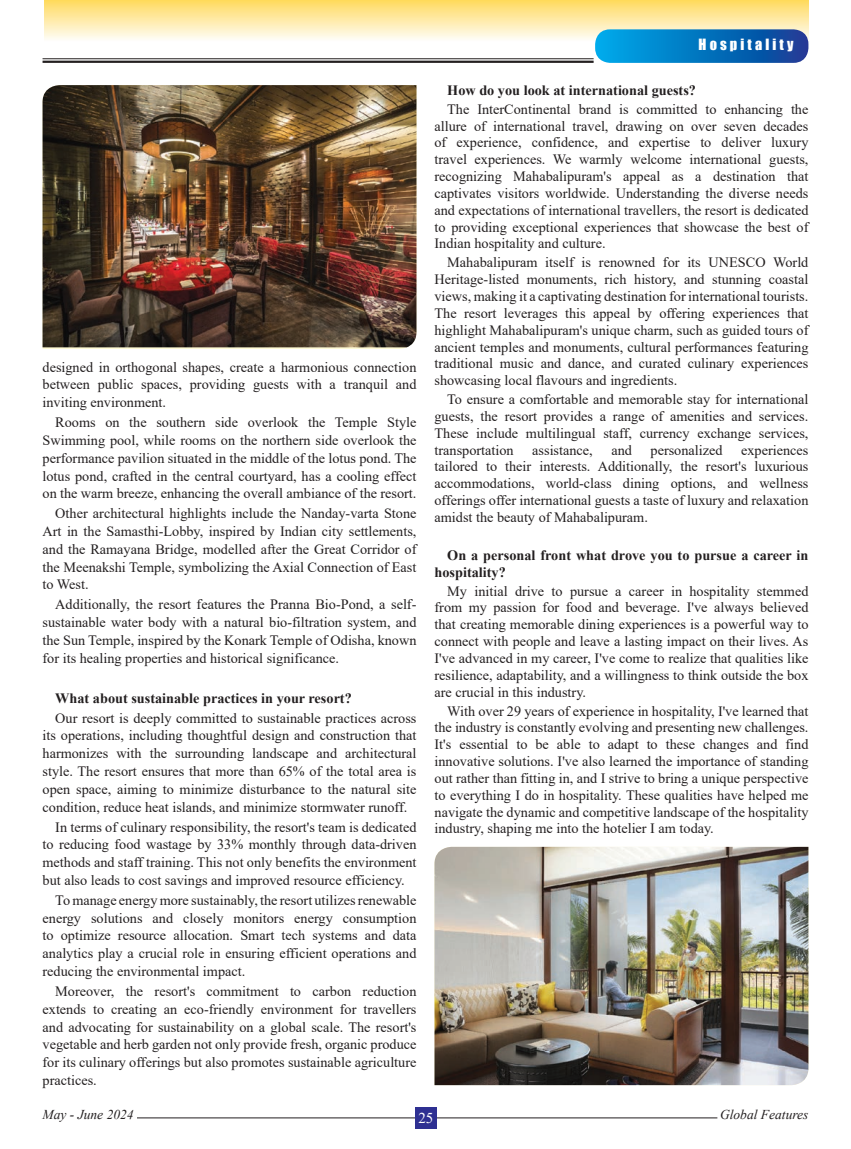
<style>
.page{position:relative;width:851px;height:1149px;background:#fff}
.page>*{position:absolute;margin:0;border:0;box-sizing:border-box;transform-origin:0 0}
.t1{font:15px "Times New Roman";color:#fff}
.t2{font:14.25px/16.8px "Times New Roman";color:#231f20;text-align:justify}
.t3{font:700 14.25px/16.8px "Times New Roman";color:#231f20}
.t4{font:14.25px "Impact";letter-spacing:.22em;color:#fff}
.t5{font:italic 13.5px "Times New Roman";color:#231f20}
</style>
<div class="page">
<div style="left:44px;top:0;width:764px;height:41px;background:linear-gradient(to bottom,#ffda5e,#fefdf8)"></div>
<svg style="left:595px;top:29px;width:213px;height:34px;background:#0875bf"></svg>
<hr style="left:43px;top:61px;width:550px;height:2px;background:#231f20">
<hr style="left:43px;top:58px;width:550px;height:1px;background:#231f20">
<hr style="left:137px;top:1117px;width:580px;height:1px;background:#231f20">
<div style="left:415px;top:1106px;width:21px;height:22px;background:#2e3092"></div>
<img style="left:43px;top:85px;width:373px;height:262px">
<img style="left:434px;top:846px;width:374px;height:238px">
<p class="t2" style="left:43px;top:357px;width:375px;line-height:17.9px">designed in orthogonal shapes, create a harmonious connection between public spaces, providing guests with a tranquil and inviting environment.</p>
<p class="t2" style="left:43px;top:413px;width:375px;line-height:17.9px;text-indent:13px">Rooms on the southern side overlook the Temple Style Swimming pool, while rooms on the northern side overlook the performance pavilion situated in the middle of the lotus pond. The lotus pond, crafted in the central courtyard, has a cooling effect on the warm breeze, enhancing the overall ambiance of the resort.</p>
<p class="t2" style="left:43px;top:504px;width:375px;line-height:17.9px;text-indent:13px">Other architectural highlights include the Nanday-varta Stone Art in the Samasthi-Lobby, inspired by Indian city settlements, and the Ramayana Bridge, modelled after the Great Corridor of the Meenakshi Temple, symbolizing the Axial Connection of East to West.</p>
<p class="t2" style="left:43px;top:595px;width:375px;line-height:17.9px;text-indent:13px">Additionally, the resort features the Pranna Bio-Pond, a self&shy;sustainable water body with a natural bio-filtration system, and the Sun Temple, inspired by the Konark Temple of Odisha, known for its healing properties and historical significance.</p>
<p class="t3" style="left:55px;top:689px;width:298px">What about sustainable practices in your resort?</p>
<p class="t2" style="left:43px;top:708px;width:375px;line-height:17.9px;text-indent:13px">Our resort is deeply committed to sustainable practices across its operations, including thoughtful design and construction that harmonizes with the surrounding landscape and architectural style. The resort ensures that more than 65% of the total area is open space, aiming to minimize disturbance to the natural site condition, reduce heat islands, and minimize stormwater runoff.</p>
<p class="t2" style="left:43px;top:817px;width:375px;line-height:17.9px;text-indent:13px">In terms of culinary responsibility, the resort's team is dedicated to reducing food wastage by 33% monthly through data-driven methods and staff training. This not only benefits the environment but also leads to cost savings and improved resource efficiency.</p>
<p class="t2" style="left:43px;top:890px;width:375px;line-height:17.9px;text-indent:13px">To manage energy more sustainably, the resort utilizes renewable energy solutions and closely monitors energy consumption to optimize resource allocation. Smart tech systems and data analytics play a crucial role in ensuring efficient operations and reducing the environmental impact.</p>
<p class="t2" style="left:43px;top:981px;width:375px;line-height:17.9px;text-indent:13px">Moreover, the resort's commitment to carbon reduction extends to creating an eco-friendly environment for travellers and advocating for sustainability on a global scale. The resort's vegetable and herb garden not only provide fresh, organic produce for its culinary offerings but also promotes sustainable agriculture practices.</p>
<p class="t4" style="left:698px;top:33px;width:96px">Hospitality</p>
<p class="t3" style="left:447px;top:81px;width:250px">How do you look at international guests?</p>
<p class="t2" style="left:434px;top:100px;width:375px;text-indent:13px">The InterContinental brand is committed to enhancing the allure of international travel, drawing on over seven decades of experience, confidence, and expertise to deliver luxury travel experiences. We warmly welcome international guests, recognizing Mahabalipuram's appeal as a destination that captivates visitors worldwide. Understanding the diverse needs and expectations of international travellers, the resort is dedicated to providing exceptional experiences that showcase the best of Indian hospitality and culture.</p>
<p class="t2" style="left:434px;top:254px;width:375px;text-indent:13px">Mahabalipuram itself is renowned for its UNESCO World Heritage-listed monuments, rich history, and stunning coastal views, making it a captivating destination for international tourists.<br>The resort leverages this appeal by offering experiences that highlight Mahabalipuram's unique charm, such as guided tours of ancient temples and monuments, cultural performances featuring traditional music and dance, and curated culinary experiences showcasing local flavours and ingredients.</p>
<p class="t2" style="left:434px;top:390px;width:375px;text-indent:13px">To ensure a comfortable and memorable stay for international guests, the resort provides a range of amenities and services.<br>These include multilingual staff, currency exchange services, transportation</p>
<p class="t2" style="left:434px;top:441px;width:375px;text-indent:306px">experiences tailored to their interests. Additionally, the resort's luxurious accommodations, world-class dining options, and wellness offerings offer international guests a taste of luxury and relaxation amidst the beauty of Mahabalipuram.</p>
<p class="t3" style="left:434px;top:546px;width:375px;text-indent:13px">On a personal front what drove you to pursue a career in hospitality?</p>
<p class="t2" style="left:434px;top:582px;width:375px;text-indent:13px">My initial drive to pursue a career in hospitality stemmed from my passion for food and beverage. I've always believed that creating memorable dining experiences is a powerful way to connect with people and leave a lasting impact on their lives. As I've advanced in my career, I've come to realize that qualities like resilience, adaptability, and a willingness to think outside the box are crucial in this industry.</p>
<p class="t2" style="left:434px;top:701px;width:375px;text-indent:13px">With over 29 years of experience in hospitality, I've learned that the industry is constantly evolving and presenting new challenges.<br>It's essential to be able to adapt to these changes and find innovative solutions. I've also learned the importance of standing out rather than fitting in, and I strive to bring a unique perspective to everything I do in hospitality. These qualities have helped me navigate the dynamic and competitive landscape of the hospitality industry, shaping me into the hotelier I am today.</p>
<p class="t2" style="left:532px;top:441px;width:62px">assistance,</p>
<p class="t2" style="left:611px;top:441px;width:22px">and</p>
<p class="t2" style="left:650px;top:441px;width:74px">personalized</p>
<p class="t5" style="left:43px;top:1104px;width:93px">May - June 2024</p>
<p class="t5" style="left:720px;top:1104px;width:90px">Global Features</p>
<p class="t1" style="left:418px;top:1107px;width:16px">25</p>
</div>
